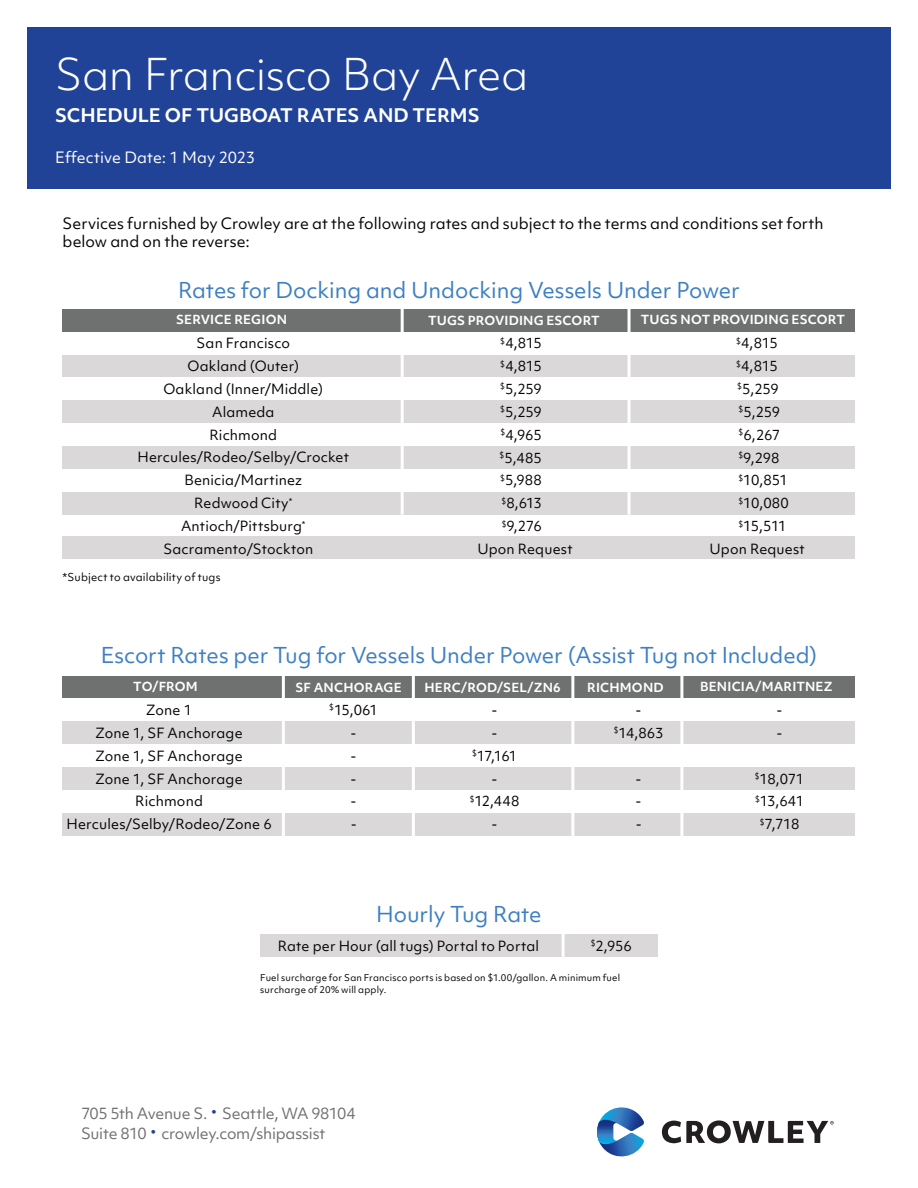
<style>
.page{position:relative;width:918px;height:1188px;background:#fff}
.page>*{position:absolute;margin:0;border:0;box-sizing:border-box;transform-origin:0 0}
.t1{font:300 42px "Objektiv Mk 1";letter-spacing:-.015em;color:#fff}
.t2{font:21px "Objektiv Mk 1";letter-spacing:-.005em;color:#3d7fc2}
.t3{font:700 18px "Objektiv Mk 1";letter-spacing:-.01em;color:#fff}
.t4{font:15px/18px "Objektiv Mk 1";color:#040503}
.t5{font:15px/19.5px "Objektiv Mk 1";letter-spacing:-.02em;color:#6f7171}
.t6{font:15px "Objektiv Mk 1";letter-spacing:.005em;color:#fff}
.t7{font:13.5px "Objektiv Mk 1";letter-spacing:.01em;color:#040503}
.t8{font:700 12px "Objektiv Mk 1";letter-spacing:.01em;color:#fff}
.t9{font:10.5px "Objektiv Mk 1";letter-spacing:.015em;color:#040503}
.t10{font:9px/11.2px "Objektiv Mk 1";letter-spacing:.02em;color:#040503}
</style>
<div class="page">
<div style="left:27px;top:27px;width:864px;height:162px;background:#204397"></div>
<div style="left:63px;top:676px;width:792px;height:23px;background:#6f7171"></div>
<div style="left:63px;top:721px;width:792px;height:23px;background:#dad8d8"></div>
<div style="left:63px;top:767px;width:792px;height:23px;background:#dad8d8"></div>
<div style="left:63px;top:813px;width:792px;height:23px;background:#dad8d8"></div>
<hr style="left:571px;top:676px;width:3px;height:160px;background:#fff">
<hr style="left:680px;top:676px;width:3px;height:160px;background:#fff">
<hr style="left:412px;top:676px;width:3px;height:160px;background:#fff">
<hr style="left:282px;top:676px;width:3px;height:160px;background:#fff">
<div style="left:63px;top:309px;width:792px;height:23px;background:#6f7171"></div>
<div style="left:63px;top:355px;width:792px;height:23px;background:#dad8d8"></div>
<div style="left:63px;top:446px;width:792px;height:23px;background:#dad8d8"></div>
<div style="left:63px;top:492px;width:792px;height:23px;background:#dad8d8"></div>
<div style="left:63px;top:536px;width:792px;height:23px;background:#dad8d8"></div>
<div style="left:63px;top:400px;width:792px;height:23px;background:#dad8d8"></div>
<hr style="left:401px;top:300px;width:3px;height:215px;background:#fff">
<hr style="left:628px;top:300px;width:3px;height:215px;background:#fff">
<div style="left:260px;top:934px;width:398px;height:23px;background:#dad8d8"></div>
<hr style="left:562px;top:934px;width:3px;height:23px;background:#fff">
<svg style="left:662px;top:1120px;width:172px;height:24px"></svg>
<svg style="left:597px;top:1107px;width:47px;height:50px"></svg>
<h1 class="t1" style="left:55px;top:46px;width:475px">San Francisco Bay Area</h1>
<h3 class="t3" style="left:55px;top:102px;width:426px">SCHEDULE OF TUGBOAT RATES AND TERMS</h3>
<p class="t6" style="left:55px;top:147px;width:201px">Effective Date: 1 May 2023</p>
<p class="t4" style="left:63px;top:214px;width:763px">Services furnished by Crowley are at the following rates and subject to the terms and conditions set forth below and on the reverse:</p>
<h2 class="t2" style="left:178px;top:275px;width:563px">Rates for Docking and Undocking Vessels Under Power</h2>
<p class="t8" style="left:176px;top:311px;width:112px">SERVICE REGION</p>
<p class="t7" style="left:197px;top:334px;width:95px">San Francisco</p>
<p class="t7" style="left:500px;top:334px;width:43px"><sup>$</sup>4,815</p>
<p class="t7" style="left:736px;top:334px;width:43px"><sup>$</sup>4,815</p>
<p class="t7" style="left:188px;top:357px;width:113px">Oakland (Outer)</p>
<p class="t7" style="left:500px;top:357px;width:43px"><sup>$</sup>4,815</p>
<p class="t7" style="left:736px;top:357px;width:43px"><sup>$</sup>4,815</p>
<p class="t7" style="left:163px;top:379px;width:161px">Oakland (Inner/Middle)</p>
<p class="t7" style="left:500px;top:379px;width:43px"><sup>$</sup>5,259</p>
<p class="t7" style="left:737px;top:379px;width:43px"><sup>$</sup>5,259</p>
<p class="t7" style="left:212px;top:402px;width:64px">Alameda</p>
<p class="t7" style="left:500px;top:402px;width:43px"><sup>$</sup>5,259</p>
<p class="t7" style="left:739px;top:402px;width:43px"><sup>$</sup>5,259</p>
<p class="t7" style="left:209px;top:425px;width:69px">Richmond</p>
<p class="t7" style="left:501px;top:425px;width:43px"><sup>$</sup>4,965</p>
<p class="t7" style="left:739px;top:425px;width:43px"><sup>$</sup>6,267</p>
<p class="t7" style="left:138px;top:448px;width:213px">Hercules/Rodeo/Selby/Crocket</p>
<p class="t7" style="left:500px;top:448px;width:44px"><sup>$</sup>5,485</p>
<p class="t7" style="left:739px;top:448px;width:43px"><sup>$</sup>9,298</p>
<p class="t7" style="left:184px;top:471px;width:119px">Benicia/Martinez</p>
<p class="t7" style="left:500px;top:471px;width:43px"><sup>$</sup>5,988</p>
<p class="t7" style="left:739px;top:471px;width:51px"><sup>$</sup>10,851</p>
<p class="t7" style="left:194px;top:494px;width:100px">Redwood City<sup>*</sup></p>
<p class="t7" style="left:501px;top:494px;width:42px"><sup>$</sup>8,613</p>
<p class="t7" style="left:739px;top:494px;width:52px"><sup>$</sup>10,080</p>
<p class="t7" style="left:181px;top:517px;width:126px">Antioch/Pittsburg<sup>*</sup></p>
<p class="t7" style="left:502px;top:517px;width:42px"><sup>$</sup>9,276</p>
<p class="t7" style="left:739px;top:517px;width:50px"><sup>$</sup>15,511</p>
<p class="t7" style="left:163px;top:540px;width:151px">Sacramento/Stockton</p>
<p class="t7" style="left:477px;top:540px;width:97px">Upon Request</p>
<p class="t7" style="left:710px;top:540px;width:97px">Upon Request</p>
<p class="t8" style="left:428px;top:312px;width:173px">TUGS PROVIDING ESCORT</p>
<p class="t8" style="left:641px;top:311px;width:206px">TUGS NOT PROVIDING ESCORT</p>
<p class="t9" style="left:63px;top:570px;width:159px">*Subject to availability of tugs</p>
<h2 class="t2" style="left:101px;top:640px;width:718px">Escort Rates per Tug for Vessels Under Power (Assist Tug not Included)</h2>
<p class="t8" style="left:133px;top:678px;width:66px">TO/FROM</p>
<p class="t7" style="left:146px;top:701px;width:47px">Zone 1</p>
<p class="t7" style="left:329px;top:701px;width:50px"><sup>$</sup>15,061</p>
<p class="t7" style="left:492px;top:701px;width:7px">-</p>
<p class="t7" style="left:636px;top:701px;width:7px">-</p>
<p class="t7" style="left:777px;top:701px;width:7px">-</p>
<p class="t7" style="left:96px;top:723px;width:149px">Zone 1, SF Anchorage</p>
<p class="t7" style="left:351px;top:723px;width:7px">-</p>
<p class="t7" style="left:492px;top:723px;width:7px">-</p>
<p class="t7" style="left:614px;top:723px;width:51px"><sup>$</sup>14,863</p>
<p class="t7" style="left:777px;top:723px;width:7px">-</p>
<p class="t7" style="left:96px;top:746px;width:149px">Zone 1, SF Anchorage</p>
<p class="t7" style="left:351px;top:746px;width:7px">-</p>
<p class="t7" style="left:472px;top:746px;width:47px"><sup>$</sup>17,161</p>
<p class="t7" style="left:96px;top:769px;width:149px">Zone 1, SF Anchorage</p>
<p class="t7" style="left:351px;top:769px;width:7px">-</p>
<p class="t7" style="left:492px;top:769px;width:7px">-</p>
<p class="t7" style="left:636px;top:769px;width:7px">-</p>
<p class="t7" style="left:755px;top:769px;width:51px"><sup>$</sup>18,071</p>
<p class="t7" style="left:135px;top:792px;width:69px">Richmond</p>
<p class="t7" style="left:351px;top:792px;width:7px">-</p>
<p class="t7" style="left:470px;top:792px;width:51px"><sup>$</sup>12,448</p>
<p class="t7" style="left:636px;top:792px;width:7px">-</p>
<p class="t7" style="left:755px;top:792px;width:50px"><sup>$</sup>13,641</p>
<p class="t7" style="left:67px;top:815px;width:207px">Hercules/Selby/Rodeo/Zone 6</p>
<p class="t7" style="left:351px;top:815px;width:7px">-</p>
<p class="t7" style="left:492px;top:815px;width:7px">-</p>
<p class="t7" style="left:636px;top:815px;width:7px">-</p>
<p class="t7" style="left:760px;top:815px;width:41px"><sup>$</sup>7,718</p>
<p class="t8" style="left:296px;top:679px;width:108px">SF ANCHORAGE</p>
<p class="t8" style="left:425px;top:679px;width:138px">HERC/ROD/SEL/ZN6</p>
<p class="t8" style="left:587px;top:679px;width:78px">RICHMOND</p>
<p class="t8" style="left:700px;top:678px;width:134px">BENICIA/MARITNEZ</p>
<h2 class="t2" style="left:376px;top:899px;width:167px">Hourly Tug Rate</h2>
<p class="t7" style="left:278px;top:936px;width:263px">Rate per Hour (all tugs) Portal to Portal</p>
<p class="t7" style="left:591px;top:936px;width:43px"><sup>$</sup>2,956</p>
<p class="t10" style="left:260px;top:972px;width:361px">Fuel surcharge for San Francisco ports is based on $1.00/gallon. A minimum fuel surcharge of 20% will apply.</p>
<p class="t5" style="left:81px;top:1104px;width:276px">705 5th Avenue S. <sup>•</sup> Seattle, WA 98104<br>Suite 810 <sup>•</sup> crowley.com/shipassist</p>
</div>
